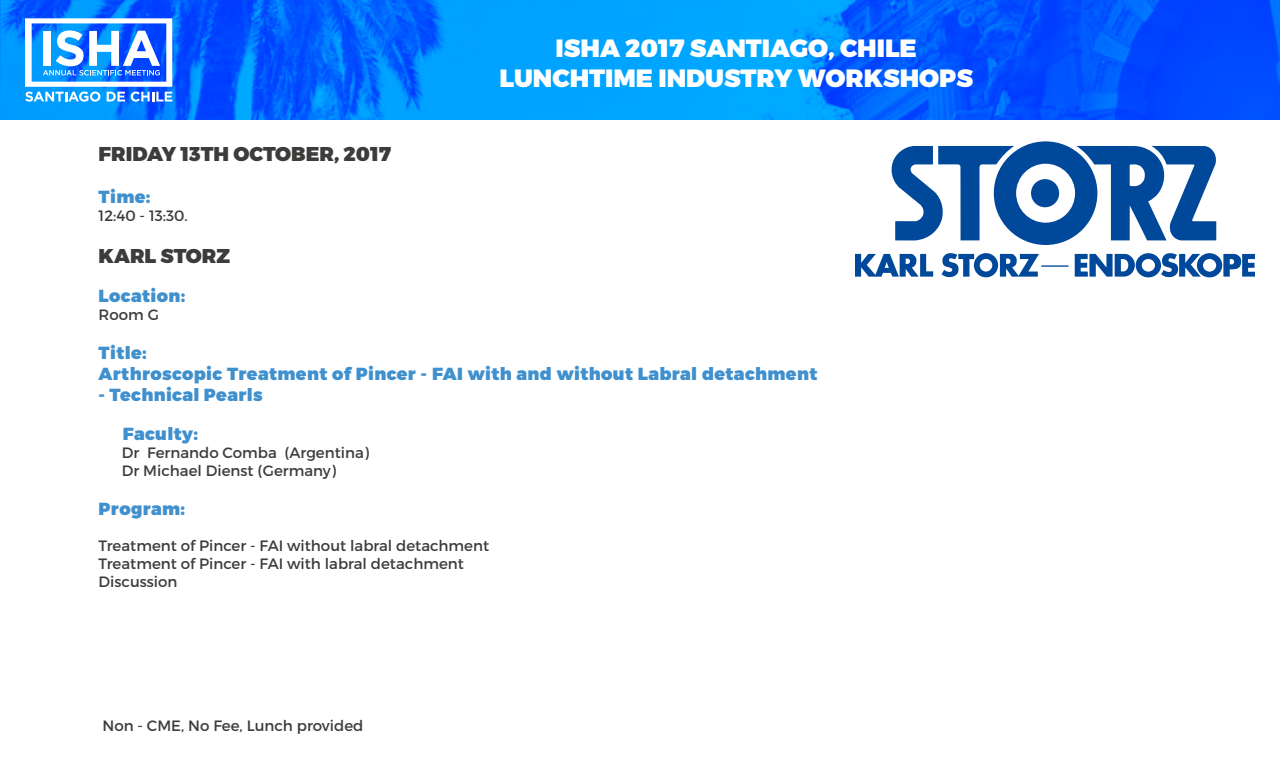
<style>
.page{position:relative;width:1280px;height:775px;background:#fff}
.page>*{position:absolute;margin:0;border:0;box-sizing:border-box;transform-origin:0 0}
.t1{font:900 25px/30px "Montserrat";color:#fff;text-align:center}
.Titulo_Compañia{font:900 20px "Montserrat";color:#3c3c3b}
.Titulos{font:900 17.5px "Montserrat";letter-spacing:.02em;color:#4090ce}
.Parrafo{font:15px "Montserrat";color:#3c3c3b}
</style>
<div class="page">
<img style="left:0;top:0;width:1280px;height:120px">
<svg style="left:25px;top:18px;width:147px;height:84px"></svg>
<svg style="left:855px;top:141px;width:400px;height:136px"></svg>
<h1 class="t1" style="left:500px;top:34px;width:475px">ISHA 2017 SANTIAGO, CHILE<br>LUNCHTIME INDUSTRY WORKSHOPS</h1>
<p class="Titulo_Compañia" style="left:99px;top:141px;width:294px">FRIDAY 13TH OCTOBER, 2017</p>
<p class="Titulos" style="left:99px;top:186px;width:53px">Time:</p>
<p class="Parrafo" style="left:99px;top:206px;width:91px">12:40 - 13:30.</p>
<p class="Titulo_Compañia" style="left:99px;top:243px;width:133px">KARL STORZ</p>
<p class="Titulos" style="left:99px;top:285px;width:88px">Location:</p>
<p class="Parrafo" style="left:99px;top:305px;width:62px">Room G</p>
<p class="Titulos" style="left:99px;top:342px;width:50px">Title:</p>
<p class="Titulos" style="left:99px;top:363px;width:720px">Arthroscopic Treatment of Pincer - FAI with and without Labral detachment</p>
<p class="Titulos" style="left:99px;top:384px;width:166px">- Technical Pearls</p>
<p class="Titulos" style="left:123px;top:423px;width:77px">Faculty:</p>
<p class="Parrafo" style="left:122px;top:443px;width:249px">Dr Fernando Comba (Argentina)</p>
<p class="Parrafo" style="left:122px;top:461px;width:216px">Dr Michael Dienst (Germany)</p>
<p class="Titulos" style="left:99px;top:498px;width:88px">Program:</p>
<p class="Parrafo" style="left:99px;top:536px;width:392px">Treatment of Pincer - FAI without labral detachment</p>
<p class="Parrafo" style="left:99px;top:554px;width:367px">Treatment of Pincer - FAI with labral detachment</p>
<p class="Parrafo" style="left:99px;top:572px;width:80px">Discussion</p>
<p class="Parrafo" style="left:103px;top:716px;width:262px">Non - CME, No Fee, Lunch provided</p>
</div>
